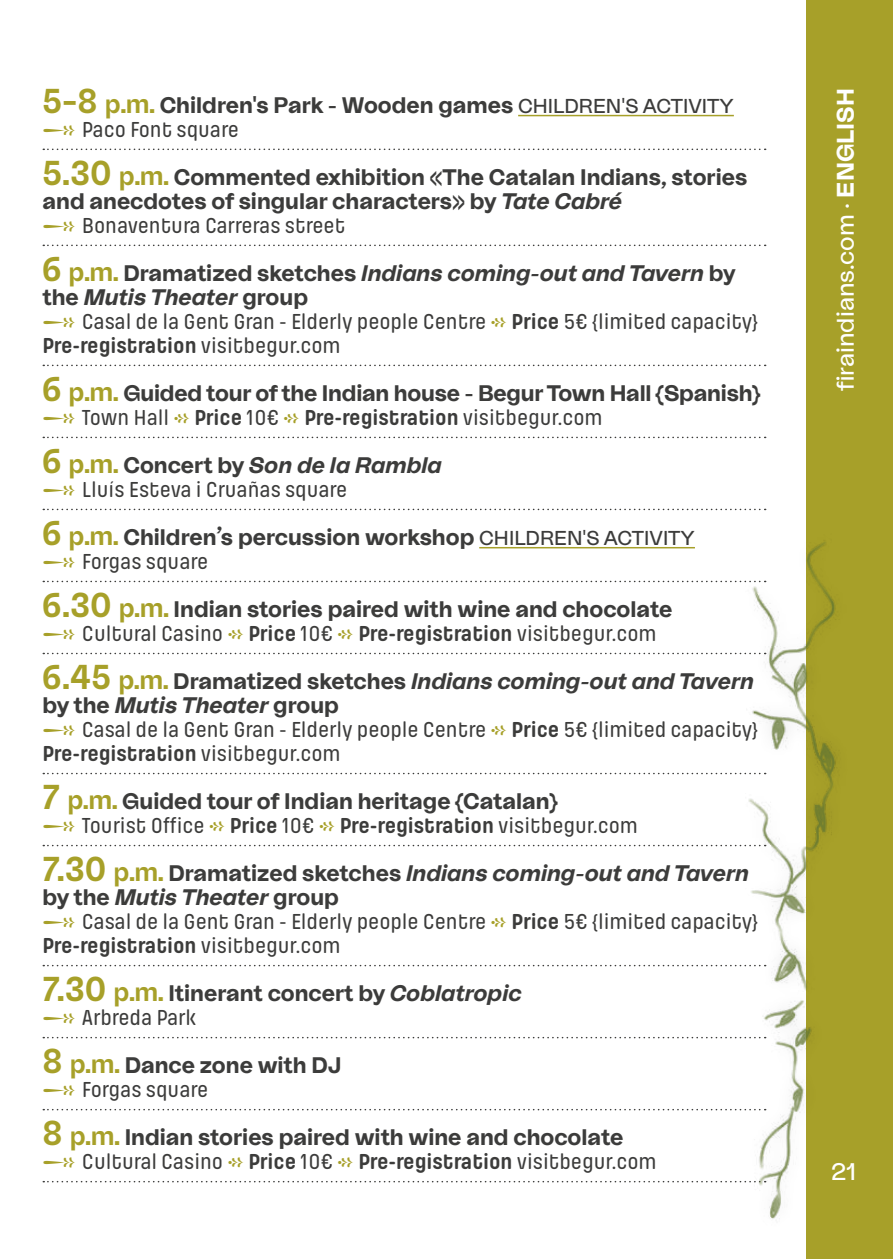
<style>
.page{position:relative;width:893px;height:1259px;background:#fff}
.page>*{position:absolute;margin:0;border:0;box-sizing:border-box;transform-origin:0 0}
.t1{font:24px "La Nord V2.1";color:#fff}
.t2{font:500 22.5px/24px "Pilcrow Soft";letter-spacing:-.005em;color:#3c3c3b}
.t3{font:700 22.5px/24px "La Nord V2.1";color:#3c3c3b}
.t4{font:italic 700 22.5px/24px "La Nord V2.1";color:#3c3c3b}
.s1{font-family:"Wasa";font-size:34.5px;color:#a7a029}
.s2{font-family:"Wasa";font-size:27px;color:#a7a029}
.s3{font-weight:400;font-size:20.1px}
.s4{font-style:italic}
.s5{font-family:"Wasa";font-style:normal;font-size:34.5px;color:#a7a029}
.s6{font-family:"Wasa";font-style:normal;font-size:27px;color:#a7a029}
.s7{font-style:normal}
.s8{font-weight:700}
</style>
<div class="page">
<div style="left:806px;top:0;width:87px;height:1259px;background:#a7a029"></div>
<hr style="left:518px;top:115px;width:216px;height:1px;background:#a7a029">
<svg style="left:43px;top:149px;width:723px;height:1px"></svg>
<svg style="left:43px;top:245px;width:723px;height:1px"></svg>
<svg style="left:43px;top:365px;width:723px;height:1px"></svg>
<svg style="left:43px;top:437px;width:723px;height:1px"></svg>
<svg style="left:43px;top:509px;width:675px;height:1px"></svg>
<hr style="left:479px;top:547px;width:216px;height:1px;background:#a7a029">
<svg style="left:43px;top:581px;width:675px;height:1px"></svg>
<svg style="left:43px;top:653px;width:675px;height:1px"></svg>
<svg style="left:43px;top:773px;width:675px;height:1px"></svg>
<svg style="left:43px;top:845px;width:675px;height:1px"></svg>
<svg style="left:43px;top:965px;width:675px;height:1px"></svg>
<svg style="left:43px;top:1037px;width:675px;height:1px"></svg>
<svg style="left:43px;top:1109px;width:675px;height:1px"></svg>
<svg style="left:43px;top:1181px;width:675px;height:1px"></svg>
<img style="left:720px;top:508px;width:117px;height:711px">
<p class="t3" style="left:43px;top:92px;width:693px"><span class="s1">5-8</span> <span class="s2">p.m.</span> Children's Park - Wooden games <span class="s3">CHILDREN'S ACTIVITY</span></p>
<p class="t2" style="left:82px;top:118px;width:158px">Paco Font square</p>
<p class="t3" style="left:43px;top:164px;width:706px"><span class="s1">5.30</span> <span class="s2">p.m.</span> Commented exhibition «The Catalan Indians, stories and anecdotes of singular characters» by <span class="s4">Tate Cabré</span></p>
<p class="t2" style="left:82px;top:214px;width:265px">Bonaventura Carreras street</p>
<p class="t4" style="left:43px;top:260px;width:695px"><span class="s5">6</span> <span class="s6">p.m.</span> <span class="s7">Dramatized sketches</span> Indians coming-out and Tavern <span class="s7">by the</span> Mutis Theater <span class="s7">group</span></p>
<p class="t2" style="left:43px;top:310px;width:717px;text-indent:39px">Casal de la Gent Gran - Elderly people Centre <span class="s8">Price</span> 5€ {limited capacity}<br><span class="s8">Pre-registration</span> visitbegur.com</p>
<p class="t3" style="left:43px;top:380px;width:720px"><span class="s1">6</span> <span class="s2">p.m.</span> Guided tour of the Indian house - Begur Town Hall {Spanish}</p>
<p class="t2" style="left:82px;top:406px;width:522px">Town Hall <span class="s8">Price</span> 10€ <span class="s8">Pre-registration</span> visitbegur.com</p>
<p class="t4" style="left:43px;top:452px;width:401px"><span class="s5">6</span> <span class="s6">p.m.</span> <span class="s7">Concert by</span> Son de la Rambla</p>
<p class="t2" style="left:82px;top:478px;width:267px">Lluís Esteva i Cruañas square</p>
<p class="t3" style="left:43px;top:524px;width:654px"><span class="s1">6</span> <span class="s2">p.m.</span> Children’s percussion workshop <span class="s3">CHILDREN'S ACTIVITY</span></p>
<p class="t2" style="left:82px;top:550px;width:128px">Forgas square</p>
<p class="t3" style="left:43px;top:596px;width:631px"><span class="s1">6.30</span> <span class="s2">p.m.</span> Indian stories paired with wine and chocolate</p>
<p class="t2" style="left:82px;top:622px;width:576px">Cultural Casino <span class="s8">Price</span> 10€ <span class="s8">Pre-registration</span> visitbegur.com</p>
<p class="t4" style="left:43px;top:668px;width:713px"><span class="s5">6.45</span> <span class="s6">p.m.</span> <span class="s7">Dramatized sketches</span> Indians coming-out and Tavern <span class="s7">by the</span> Mutis Theater <span class="s7">group</span></p>
<p class="t2" style="left:43px;top:718px;width:717px;text-indent:39px">Casal de la Gent Gran - Elderly people Centre <span class="s8">Price</span> 5€ {limited capacity}<br><span class="s8">Pre-registration</span> visitbegur.com</p>
<p class="t3" style="left:43px;top:788px;width:517px"><span class="s1">7</span> <span class="s2">p.m.</span> Guided tour of Indian heritage {Catalan}</p>
<p class="t2" style="left:82px;top:814px;width:557px">Tourist Office <span class="s8">Price</span> 10€ <span class="s8">Pre-registration</span> visitbegur.com</p>
<p class="t4" style="left:43px;top:860px;width:708px"><span class="s5">7.30</span> <span class="s6">p.m.</span> <span class="s7">Dramatized sketches</span> Indians coming-out and Tavern <span class="s7">by the</span> Mutis Theater <span class="s7">group</span></p>
<p class="t2" style="left:43px;top:910px;width:717px;text-indent:39px">Casal de la Gent Gran - Elderly people Centre <span class="s8">Price</span> 5€ {limited capacity}<br><span class="s8">Pre-registration</span> visitbegur.com</p>
<p class="t3" style="left:43px;top:980px;width:481px"><span class="s1">7.30</span> <span class="s2">p.m.</span> Itinerant concert by <span class="s4">Coblatropic</span></p>
<p class="t2" style="left:82px;top:1006px;width:116px">Arbreda Park</p>
<p class="t3" style="left:43px;top:1052px;width:300px"><span class="s1">8</span> <span class="s2">p.m.</span> Dance zone with DJ</p>
<p class="t2" style="left:82px;top:1078px;width:128px">Forgas square</p>
<p class="t3" style="left:43px;top:1124px;width:582px"><span class="s1">8</span> <span class="s2">p.m.</span> Indian stories paired with wine and chocolate</p>
<p class="t2" style="left:82px;top:1150px;width:576px">Cultural Casino <span class="s8">Price</span> 10€ <span class="s8">Pre-registration</span> visitbegur.com</p>
<p class="t1" style="left:830px;top:391px;width:304px;rotate:-90deg">firaindians.com · <span class="s8">ENGLISH</span></p>
<p class="t1" style="left:831px;top:1155px;width:27px">21</p>
</div>
